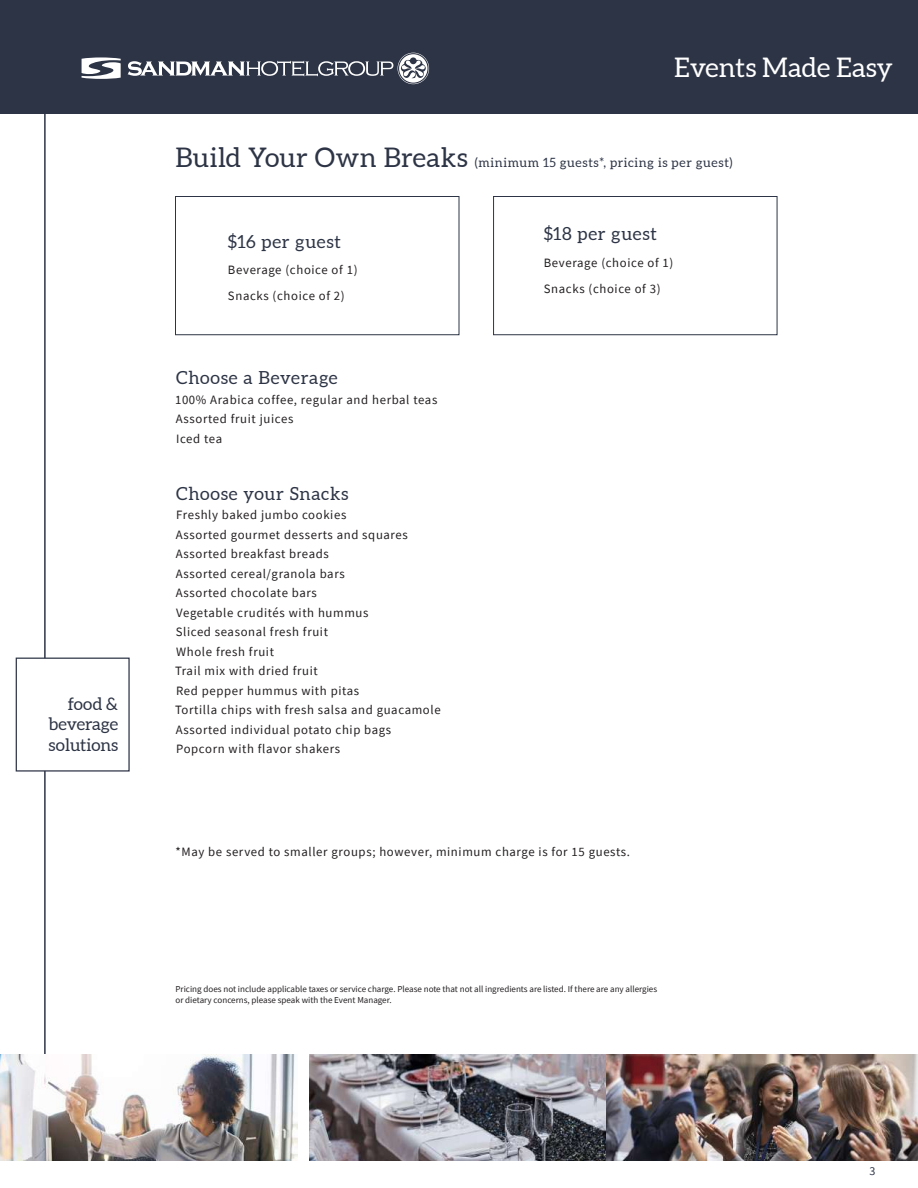
<style>
.page{position:relative;width:918px;height:1188px;background:#fff}
.page>*{position:absolute;margin:0;border:0;box-sizing:border-box;transform-origin:0 0}
.t1{font:27px "Aleo";color:#fff}
.t2{font:18px "Aleo";letter-spacing:.04em;color:#2d3445}
.t3{font:17.25px/20.7px "Aleo";color:#2d3445;text-align:justify}
.t4{font:12.75px/19.5px "Source Sans Pro";letter-spacing:.05em;color:#231f20}
.t5{font:12.75px "Aleo";letter-spacing:.05em;color:#2d3445}
.t6{font:12px "Source Sans Pro";color:#2d3445}
.t7{font:9px/10.8px "Source Sans Pro";color:#231f20}
.s1{font-size:27px}
</style>
<div class="page">
<div style="left:0;top:0;width:918px;height:114px;background:#2d3445"></div>
<hr style="left:44px;top:113px;width:2px;height:1048px;background:#2d3445">
<div style="left:16px;top:658px;width:114px;height:114px;background:#fff;border:1px solid #2d3445"></div>
<img style="left:309px;top:1054px;width:609px;height:107px">
<img style="left:0;top:1055px;width:297px;height:106px">
<svg style="left:128px;top:53px;width:301px;height:31px"></svg>
<svg style="left:82px;top:57px;width:39px;height:22px"></svg>
<div style="left:493px;top:196px;width:284px;height:139px;border:1px solid #2d3445"></div>
<div style="left:175px;top:196px;width:284px;height:139px;border:1px solid #2d3445"></div>
<h3 class="t3" style="left:48px;top:694px;width:71px;text-indent:19px">food &amp; beverage solutions</h3>
<h1 class="t1" style="left:674px;top:52px;width:220px">Events Made Easy</h1>
<p class="t5" style="left:176px;top:155px;width:559px"><span class="s1">Build Your Own Breaks</span> (minimum 15 guests*, pricing is per guest)</p>
<h2 class="t2" style="left:228px;top:231px;width:115px">$16 per guest</h2>
<p class="t4" style="left:228px;top:256px;width:131px;line-height:26.2px">Beverage (choice of 1)<br>Snacks (choice of 2)</p>
<h2 class="t2" style="left:176px;top:367px;width:163px">Choose a Beverage</h2>
<p class="t4" style="left:175px;top:390px;width:264px">100% Arabica coffee, regular and herbal teas<br>Assorted fruit juices<br>Iced tea</p>
<h2 class="t2" style="left:176px;top:483px;width:174px">Choose your Snacks</h2>
<p class="t4" style="left:175px;top:505px;width:267px">Freshly baked jumbo cookies<br>Assorted gourmet desserts and squares<br>Assorted breakfast breads<br>Assorted cereal/granola bars<br>Assorted chocolate bars<br>Vegetable crudités with hummus<br>Sliced seasonal fresh fruit<br>Whole fresh fruit<br>Trail mix with dried fruit<br>Red pepper hummus with pitas<br>Tortilla chips with fresh salsa and guacamole<br>Assorted individual potato chip bags<br>Popcorn with flavor shakers</p>
<h2 class="t2" style="left:544px;top:224px;width:115px">$18 per guest</h2>
<p class="t4" style="left:544px;top:249px;width:131px;line-height:26.2px">Beverage (choice of 1)<br>Snacks (choice of 3)</p>
<p class="t4" style="left:176px;top:842px;width:456px">*May be served to smaller groups; however, minimum charge is for 15 guests.</p>
<p class="t7" style="left:176px;top:984px;width:483px">Pricing does not include applicable taxes or service charge. Please note that not all ingredients are listed. If there are any allergies or dietary concerns, please speak with the Event Manager.</p>
<p class="t6" style="left:869px;top:1164px;width:7px">3</p>
</div>
